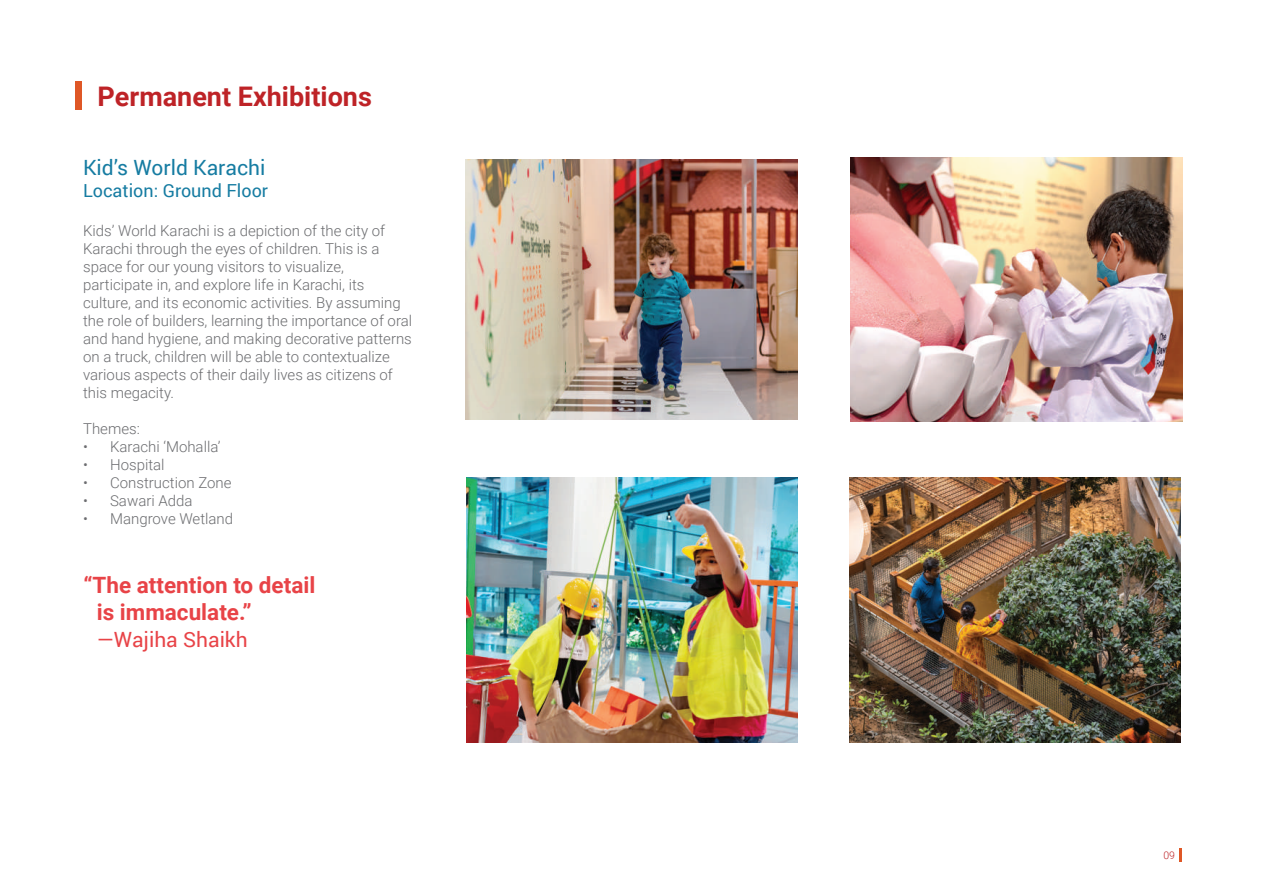
<style>
.page{position:relative;width:1263px;height:893px;background:#fff}
.page>*{position:absolute;margin:0;border:0;box-sizing:border-box;transform-origin:0 0}
.t1{font:700 27px "Roboto";color:#be2327}
.t2{font:700 22.5px/27px "Roboto";color:#e84347}
.t3{font:21px "Roboto";color:#167ca2}
.t4{font:21px "Roboto";color:#e84347}
.t5{font:18px "Roboto";color:#167ca2}
.t6{font:300 15px/18px "Roboto";color:#6c6d70}
.t7{font:300 10.5px "Roboto";color:#be2327}
</style>
<div class="page">
<div style="left:76px;top:81px;width:6px;height:29px;background:#df5726"></div>
<img style="left:851px;top:158px;width:331px;height:263px">
<img style="left:849px;top:477px;width:331px;height:265px">
<img style="left:466px;top:477px;width:331px;height:265px">
<svg style="left:1179px;top:848px;width:2px;height:14px"></svg>
<img style="left:465px;top:159px;width:332px;height:261px">
<h1 class="t1" style="left:98px;top:77px;width:276px">Permanent Exhibitions</h1>
<h3 class="t3" style="left:83px;top:153px;width:184px">Kid’s World Karachi</h3>
<p class="t5" style="left:83px;top:178px;width:186px">Location: Ground Floor</p>
<p class="t6" style="left:83px;top:221px;width:331px">Kids’ World Karachi is a depiction of the city of Karachi through the eyes of children. This is a space for our young visitors to visualize, participate in, and explore life in Karachi, its culture, and its economic activities. By assuming the role of builders, learning the importance of oral and hand hygiene, and making decorative patterns on a truck, children will be able to contextualize various aspects of their daily lives as citizens of this megacity.</p>
<p class="t6" style="left:83px;top:419px;width:58px">Themes:</p>
<p class="t6" style="left:83px;top:437px;width:139px">• Karachi ‘Mohalla’</p>
<p class="t6" style="left:83px;top:455px;width:83px">• Hospital</p>
<p class="t6" style="left:83px;top:473px;width:150px">• Construction Zone</p>
<p class="t6" style="left:83px;top:491px;width:111px">• Sawari Adda</p>
<p class="t6" style="left:83px;top:509px;width:152px">• Mangrove Wetland</p>
<h2 class="t2" style="left:97px;top:570px;width:220px;text-indent:-13px">“The attention to detail is immaculate.”</h2>
<h3 class="t4" style="left:97px;top:624px;width:152px">—Wajiha Shaikh</h3>
<p class="t7" style="left:1163px;top:848px;width:13px">09</p>
</div>
